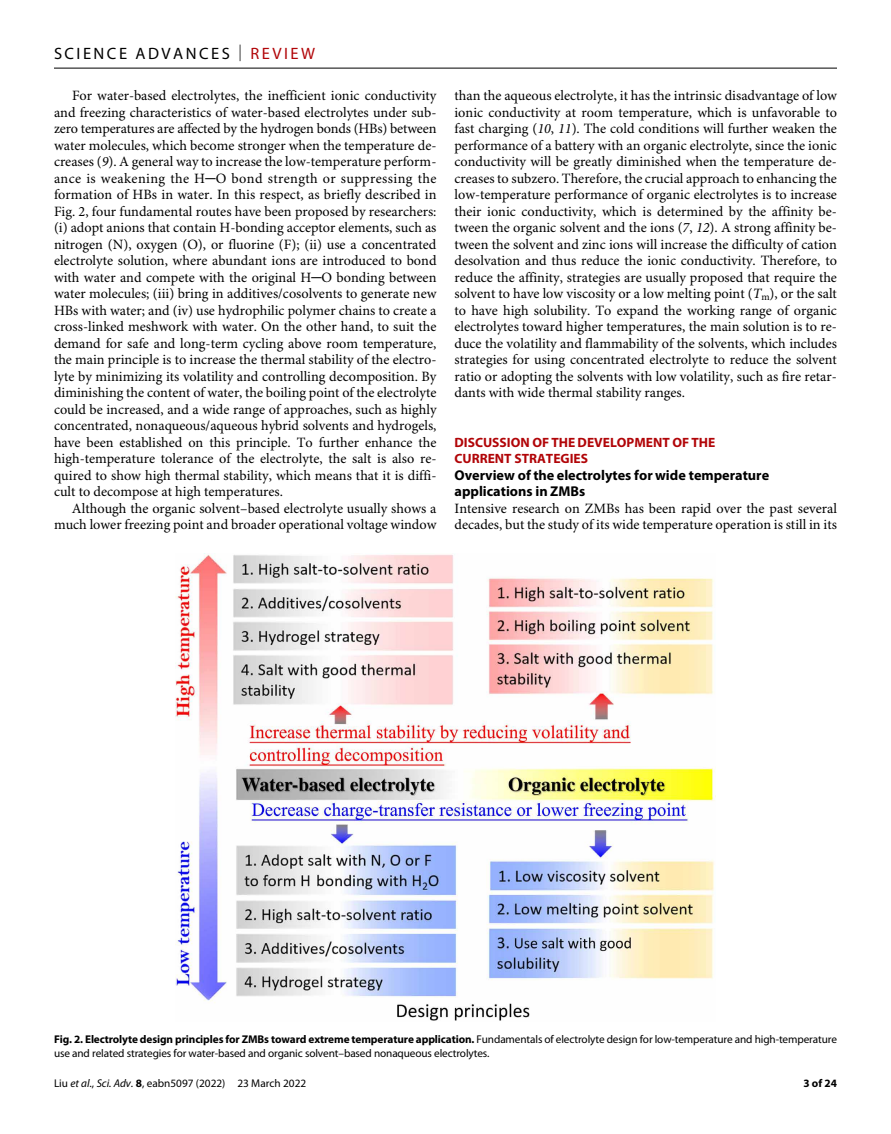
<style>
.page{position:relative;width:891px;height:1134px;background:#fff}
.page>*{position:absolute;margin:0;border:0;box-sizing:border-box;transform-origin:0 0}
.t1{font:16.5px "Myriad Pro";letter-spacing:.15em;color:#000}
.t2{font:14.25px/16.5px "Minion Pro";color:#000;text-align:justify}
.t3{font:700 14.25px/16.5px "Myriad Pro";color:#000}
.t4{font:700 13.5px/16.5px "Myriad Pro";color:#b10508}
.t5{font:11.25px/15px "Myriad Pro";letter-spacing:-.01em;color:#000}
.t6{font:700 11.25px "Myriad Pro";color:#000}
.s1{font-weight:300}
.s2{color:#b10508}
.s3{font-style:italic}
.s4{font-family:"STIX General"}
.s5{font-weight:700}
</style>
<div class="page">
<hr style="left:54px;top:68px;width:783px;height:1px;background:#000">
<img style="left:176px;top:553px;width:540px;height:468px">
<p class="t1" style="left:54px;top:40px;width:262px">SCIENCE ADVANCES <span class="s1">|</span> <span class="s2">REVIEW</span></p>
<p class="t2" style="left:54px;top:89px;width:384px;text-indent:18px">For water-based electrolytes, the inefficient ionic conductivity and freezing characteristics of water-based electrolytes under sub&shy;zero temperatures are affected by the hydrogen bonds (HBs) between water molecules, which become stronger when the temperature de&shy;creases (<span class="s3">9</span>). A general way to increase the low-temperature perform&shy;ance is weakening the H<span class="s4">─</span>O bond strength or suppressing the formation of HBs in water. In this respect, as briefly described in Fig. 2, four fundamental routes have been proposed by researchers: (i) adopt anions that contain H-bonding acceptor elements, such as nitrogen (N), oxygen (O), or fluorine (F); (ii) use a concentrated electrolyte solution, where abundant ions are introduced to bond with water and compete with the original H<span class="s4">─</span>O bonding between water molecules; (iii) bring in additives/cosolvents to generate new HBs with water; and (iv) use hydrophilic polymer chains to create a cross-linked meshwork with water. On the other hand, to suit the demand for safe and long-term cycling above room temperature, the main principle is to increase the thermal stability of the electro&shy;lyte by minimizing its volatility and controlling decomposition. By diminishing the content of water, the boiling point of the electrolyte could be increased, and a wide range of approaches, such as highly concentrated, nonaqueous/aqueous hybrid solvents and hydrogels, have been established on this principle. To further enhance the high-temperature tolerance of the electrolyte, the salt is also re&shy;quired to show high thermal stability, which means that it is diffi&shy;cult to decompose at high temperatures.</p>
<p class="t2" style="left:54px;top:501px;width:384px;text-align:right">Although the organic solvent–based electrolyte usually shows a much lower freezing point and broader operational voltage window</p>
<p class="t2" style="left:454px;top:89px;width:384px">than the aqueous electrolyte, it has the intrinsic disadvantage of low ionic conductivity at room temperature, which is unfavorable to fast charging (<span class="s3">10</span>, <span class="s3">11</span>). The cold conditions will further weaken the performance of a battery with an organic electrolyte, since the ionic conductivity will be greatly diminished when the temperature de&shy;creases to subzero. Therefore, the crucial approach to enhancing the low-temperature performance of organic electrolytes is to increase their ionic conductivity, which is determined by the affinity be&shy;tween the organic solvent and the ions (<span class="s3">7</span>, <span class="s3">12</span>). A strong affinity be&shy;tween the solvent and zinc ions will increase the difficulty of cation desolvation and thus reduce the ionic conductivity. Therefore, to reduce the affinity, strategies are usually proposed that require the solvent to have low viscosity or a low melting point (<span class="s3">T</span><sub>m</sub>), or the salt to have high solubility. To expand the working range of organic electrolytes toward higher temperatures, the main solution is to re&shy;duce the volatility and flammability of the solvents, which includes strategies for using concentrated electrolyte to reduce the solvent ratio or adopting the solvents with low volatility, such as fire retar&shy;dants with wide thermal stability ranges.</p>
<p class="t4" style="left:454px;top:433px;width:262px">DISCUSSION OF THE DEVELOPMENT OF THE<br>CURRENT STRATEGIES</p>
<p class="t3" style="left:454px;top:465px;width:316px">Overview of the electrolytes for wide temperature applications in ZMBs</p>
<p class="t2" style="left:454px;top:501px;width:384px">Intensive research on ZMBs has been rapid over the past several decades, but the study of its wide temperature operation is still in its</p>
<p class="t5" style="left:54px;top:1031px;width:785px"><span class="s5">Fig. 2. Electrolyte design principles for ZMBs toward extreme temperature application.</span> Fundamentals of electrolyte design for low-temperature and high-temperature use and related strategies for water-based and organic solvent–based nonaqueous electrolytes.</p>
<p class="t5" style="left:54px;top:1076px;width:254px">Liu <span class="s3">et al</span>., <span class="s3">Sci. Adv.</span> <span class="s5">8</span>, eabn5097 (2022) 23 March 2022</p>
<p class="t6" style="left:803px;top:1074px;width:35px">3 of 24</p>
</div>
